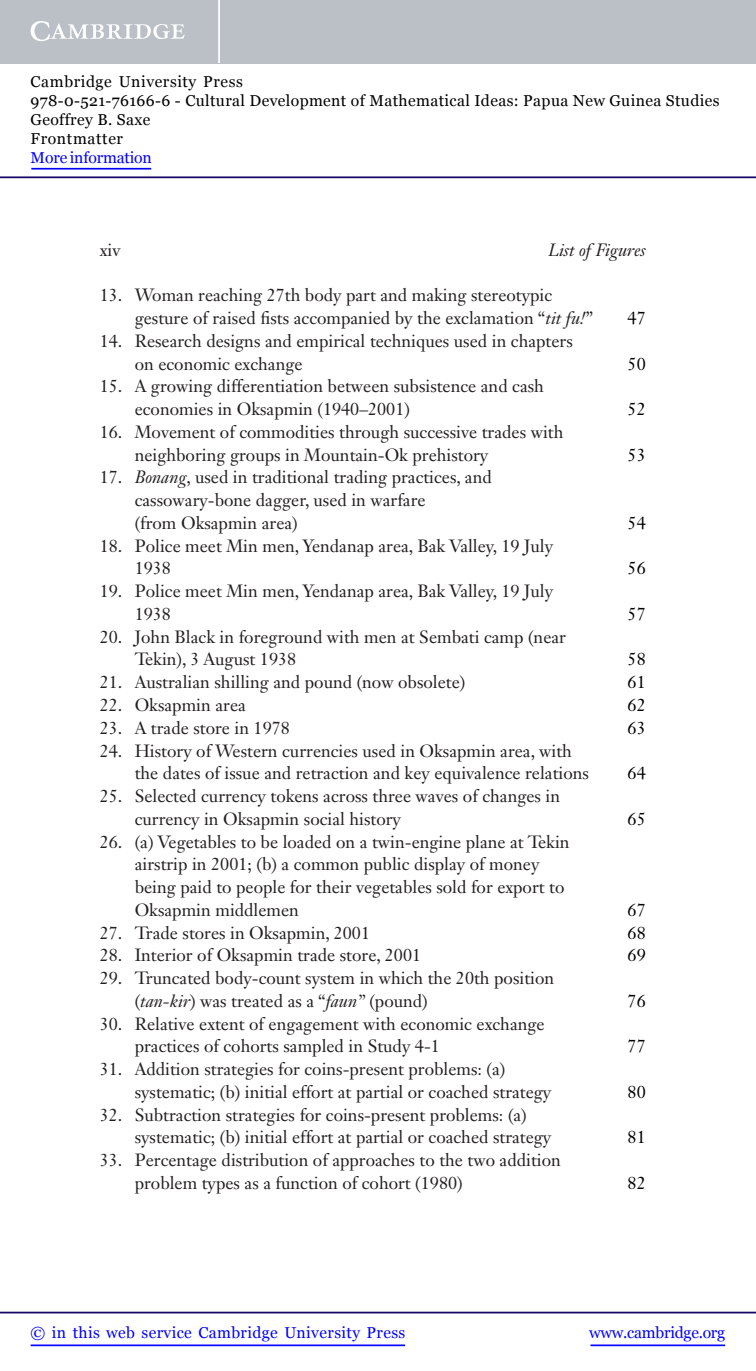
<style>
.page{position:relative;width:756px;height:1371px;background:#fff}
.page>*{position:absolute;margin:0;border:0;box-sizing:border-box;transform-origin:0 0}
.t1{font:17.5px/22.8px "Janson Text LT Std";color:#231f20}
.t2{font:17.5px "Janson Text LT Std";color:#000}
.t3{font:italic 17.5px "Janson Text LT Std";color:#231f20}
.t4{font:15.75px/18.9px "Georgia";letter-spacing:.025em;color:#000}
.t5{font:15.75px "Georgia";letter-spacing:.025em;color:#00f}
.t6{font:15.75px "Georgia";letter-spacing:-.015em;color:#00f}
.t7{font:15.75px "Georgia";letter-spacing:-.01em;color:#00f}
.s1{font-style:italic}
</style>
<div class="page">
<hr style="left:591px;top:1344px;width:134px;height:1px;background:#00f">
<hr style="left:0;top:1311px;width:756px;height:2px;background:#150666">
<hr style="left:31px;top:1344px;width:374px;height:1px;background:#00f">
<div style="left:0;top:0;width:756px;height:63px;background:#bac0c6"></div>
<svg style="left:31px;top:21px;width:154px;height:20px"></svg>
<hr style="left:218px;top:0;width:2px;height:63px;background:#fff">
<hr style="left:0;top:176px;width:756px;height:2px;background:#150666">
<hr style="left:31px;top:168px;width:120px;height:1px;background:#00f">
<p class="t4" style="left:31px;top:72px;width:690px">Cambridge University Press<br>978-0-521-76166-6 - Cultural Development of Mathematical Ideas: Papua New Guinea Studies Geoffrey B. Saxe<br>Frontmatter</p>
<p class="t7" style="left:31px;top:148px;width:123px">More information</p>
<p class="t1" style="left:100px;top:238px;width:23px">xiv</p>
<p class="t3" style="left:548px;top:239px;width:99px">List of Figures</p>
<p class="t1" style="left:135px;top:284px;width:460px;text-indent:-35px">13. Woman reaching 27th body part and making stereotypic gesture of raised fists accompanied by the exclamation “<span class="s1">tit fu!</span>”</p>
<p class="t2" style="left:628px;top:307px;width:20px">47</p>
<p class="t1" style="left:135px;top:329px;width:440px;text-indent:-35px">14. Research designs and empirical techniques used in chapters on economic exchange</p>
<p class="t1" style="left:135px;top:375px;width:411px;text-indent:-35px">15. A growing differentiation between subsistence and cash economies in Oksapmin (1940–2001)</p>
<p class="t1" style="left:135px;top:420px;width:430px;text-indent:-35px">16. Movement of commodities through successive trades with neighboring groups in Mountain-Ok prehistory</p>
<p class="t1" style="left:135px;top:466px;width:359px;text-indent:-35px">17. <span class="s1">Bonang</span>, used in traditional trading practices, and cassowary-bone dagger, used in warfare<br>(from Oksapmin area)</p>
<p class="t1" style="left:135px;top:534px;width:421px;text-indent:-35px">18. Police meet Min men, Yendanap area, Bak Valley, 19 July<br>1938</p>
<p class="t1" style="left:135px;top:579px;width:421px;text-indent:-35px">19. Police meet Min men, Yendanap area, Bak Valley, 19 July<br>1938</p>
<p class="t1" style="left:135px;top:625px;width:433px;text-indent:-35px">20. John Black in foreground with men at Sembati camp (near<br>Tekin), 3 August 1938</p>
<p class="t2" style="left:628px;top:352px;width:20px">50</p>
<p class="t2" style="left:628px;top:398px;width:20px">52</p>
<p class="t2" style="left:628px;top:443px;width:20px">53</p>
<p class="t2" style="left:628px;top:511px;width:20px">54</p>
<p class="t2" style="left:628px;top:557px;width:20px">56</p>
<p class="t2" style="left:628px;top:602px;width:20px">57</p>
<p class="t2" style="left:628px;top:648px;width:20px">58</p>
<p class="t1" style="left:100px;top:670px;width:367px">21. Australian shilling and pound (now obsolete)</p>
<p class="t2" style="left:628px;top:671px;width:20px">61</p>
<p class="t1" style="left:100px;top:693px;width:148px">22. Oksapmin area</p>
<p class="t2" style="left:628px;top:693px;width:20px">62</p>
<p class="t1" style="left:100px;top:716px;width:192px">23. A trade store in 1978</p>
<p class="t2" style="left:628px;top:716px;width:20px">63</p>
<p class="t1" style="left:135px;top:739px;width:456px;text-indent:-35px">24. History of Western currencies used in Oksapmin area, with the dates of issue and retraction and key equivalence relations</p>
<p class="t2" style="left:628px;top:762px;width:20px">64</p>
<p class="t1" style="left:135px;top:784px;width:427px;text-indent:-35px">25. Selected currency tokens across three waves of changes in currency in Oksapmin social history</p>
<p class="t1" style="left:135px;top:830px;width:436px;text-indent:-35px">26. (a) Vegetables to be loaded on a twin-engine plane at Tekin airstrip in 2001; (b) a common public display of money being paid to people for their vegetables sold for export to Oksapmin middlemen</p>
<p class="t2" style="left:628px;top:807px;width:20px">65</p>
<p class="t2" style="left:628px;top:898px;width:20px">67</p>
<p class="t1" style="left:100px;top:921px;width:272px">27. Trade stores in Oksapmin, 2001</p>
<p class="t2" style="left:628px;top:921px;width:20px">68</p>
<p class="t1" style="left:100px;top:943px;width:323px">28. Interior of Oksapmin trade store, 2001</p>
<p class="t2" style="left:628px;top:944px;width:20px">69</p>
<p class="t1" style="left:135px;top:966px;width:421px;text-indent:-35px">29. Truncated body-count system in which the 20th position (<span class="s1">tan-kir</span>) was treated as a “<span class="s1">faun”</span> (pound)</p>
<p class="t2" style="left:628px;top:989px;width:20px">76</p>
<p class="t1" style="left:135px;top:1012px;width:411px;text-indent:-35px">30. Relative extent of engagement with economic exchange practices of cohorts sampled in Study 4-1</p>
<p class="t1" style="left:135px;top:1057px;width:419px;text-indent:-35px">31. Addition strategies for coins-present problems: (a) systematic; (b) initial effort at partial or coached strategy</p>
<p class="t1" style="left:135px;top:1103px;width:419px;text-indent:-35px">32. Subtraction strategies for coins-present problems: (a) systematic; (b) initial effort at partial or coached strategy</p>
<p class="t1" style="left:135px;top:1148px;width:428px;text-indent:-35px">33. Percentage distribution of approaches to the two addition problem types as a function of cohort (1980)</p>
<p class="t2" style="left:628px;top:1035px;width:20px">77</p>
<p class="t2" style="left:628px;top:1080px;width:20px">80</p>
<p class="t2" style="left:628px;top:1126px;width:20px">81</p>
<p class="t2" style="left:628px;top:1171px;width:20px">82</p>
<p class="t5" style="left:31px;top:1323px;width:376px">© in this web service Cambridge University Press</p>
<p class="t6" style="left:589px;top:1323px;width:137px">www.cambridge.org</p>
</div>
